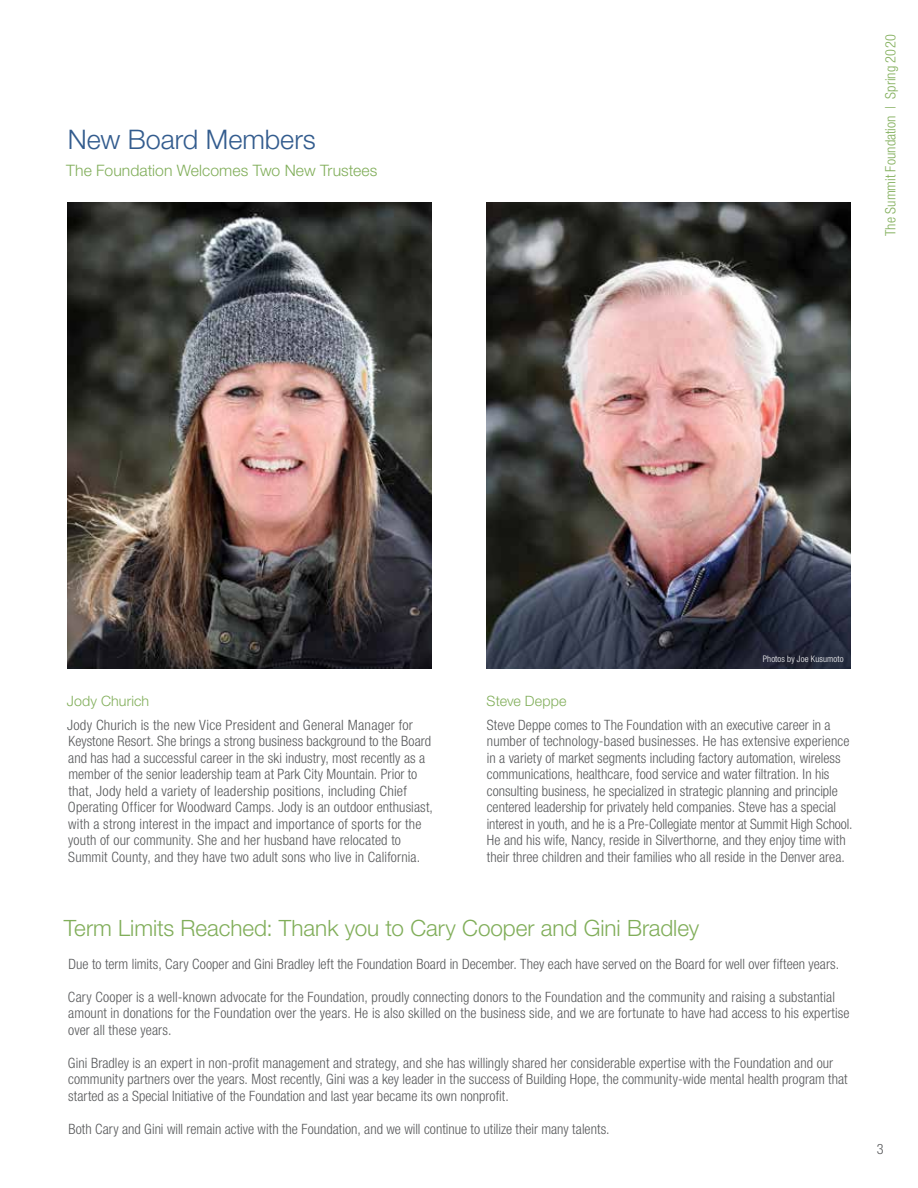
<style>
.page{position:relative;width:918px;height:1188px;background:#fff}
.page>*{position:absolute;margin:0;border:0;box-sizing:border-box;transform-origin:0 0}
.t1{font:300 27px "Helvetica Neue";color:#335c8e}
.t2{font:300 22.5px "Helvetica Neue";color:#81ae5a}
.t3{font:300 15.75px "Helvetica Neue";letter-spacing:.005em;color:#81ae5a}
.t4{font:300 condensed 14.25px/16.5px "Helvetica Neue";letter-spacing:.005em;color:#58595b}
.t5{font:300 condensed 14.25px "Helvetica Neue";letter-spacing:.005em;color:#81ae5a}
.t6{font:300 14.25px "Helvetica Neue";letter-spacing:.01em;color:#81ae5a}
.t7{font:300 condensed 9px "Helvetica Neue";letter-spacing:.015em;color:#fff}
</style>
<div class="page">
<img style="left:68px;top:202px;width:364px;height:466px">
<img style="left:486px;top:202px;width:364px;height:466px">
<h1 class="t1" style="left:68px;top:123px;width:250px">New Board Members</h1>
<p class="t3" style="left:66px;top:160px;width:313px">The Foundation Welcomes Two New Trustees</p>
<p class="t5" style="left:882px;top:236px;width:203px;rotate:-90deg">The Summit Foundation | Spring 2020</p>
<p class="t6" style="left:67px;top:693px;width:84px">Jody Churich</p>
<p class="t4" style="left:67px;top:716px;width:367px">Jody Churich is the new Vice President and General Manager for Keystone Resort. She brings a strong business background to the Board and has had a successful career in the ski industry, most recently as a member of the senior leadership team at Park City Mountain. Prior to that, Jody held a variety of leadership positions, including Chief Operating Officer for Woodward Camps. Jody is an outdoor enthusiast, with a strong interest in the impact and importance of sports for the youth of our community. She and her husband have relocated to Summit County, and they have two adult sons who live in California.</p>
<p class="t7" style="left:763px;top:654px;width:83px">Photos by Joe Kusumoto</p>
<p class="t6" style="left:487px;top:693px;width:81px">Steve Deppe</p>
<p class="t4" style="left:487px;top:716px;width:367px">Steve Deppe comes to The Foundation with an executive career in a number of technology-based businesses. He has extensive experience in a variety of market segments including factory automation, wireless communications, healthcare, food service and water filtration. In his consulting business, he specialized in strategic planning and principle centered leadership for privately held companies. Steve has a special interest in youth, and he is a Pre-Collegiate mentor at Summit High School.<br>He and his wife, Nancy, reside in Silverthorne, and they enjoy time with their three children and their families who all reside in the Denver area.</p>
<h2 class="t2" style="left:64px;top:914px;width:637px">Term Limits Reached: Thank you to Cary Cooper and Gini Bradley</h2>
<p class="t4" style="left:68px;top:955px;width:772px">Due to term limits, Cary Cooper and Gini Bradley left the Foundation Board in December. They each have served on the Board for well over fifteen years.</p>
<p class="t4" style="left:68px;top:988px;width:783px">Cary Cooper is a well-known advocate for the Foundation, proudly connecting donors to the Foundation and the community and raising a substantial amount in donations for the Foundation over the years. He is also skilled on the business side, and we are fortunate to have had access to his expertise over all these years.</p>
<p class="t4" style="left:68px;top:1054px;width:781px">Gini Bradley is an expert in non-profit management and strategy, and she has willingly shared her considerable expertise with the Foundation and our community partners over the years. Most recently, Gini was a key leader in the success of Building Hope, the community-wide mental health program that started as a Special Initiative of the Foundation and last year became its own nonprofit.</p>
<p class="t4" style="left:68px;top:1120px;width:543px">Both Cary and Gini will remain active with the Foundation, and we will continue to utilize their many talents.</p>
<p class="t4" style="left:877px;top:1141px;width:8px">3</p>
</div>
